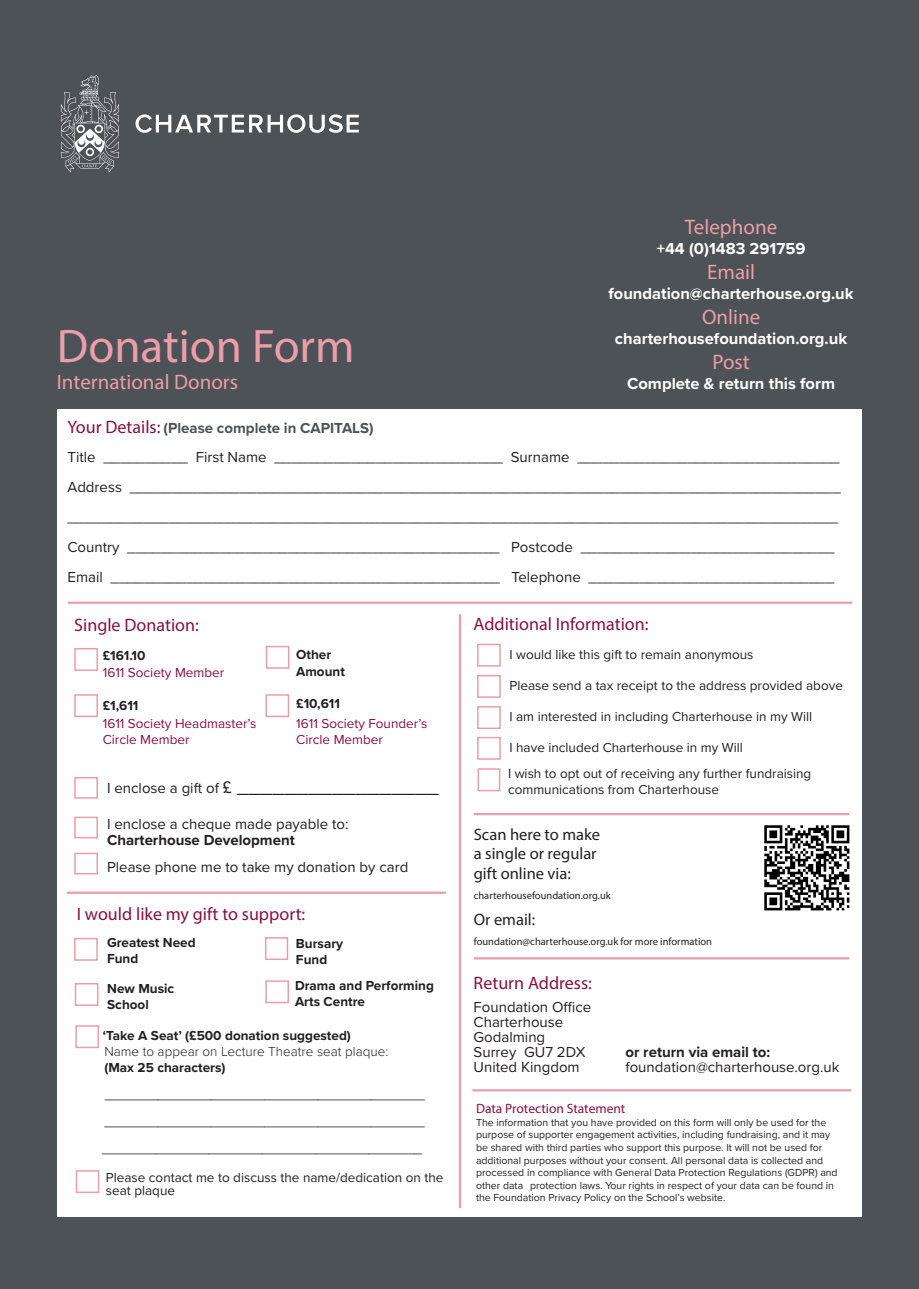
<style>
.page{position:relative;width:919px;height:1289px;background:#fff}
.page>*{position:absolute;margin:0;border:0;box-sizing:border-box;transform-origin:0 0}
.t1{font:47.25px "Myriad Pro";color:#eb9daa}
.t2{font:21px "Myriad Pro";color:#eb9daa}
.t3{font:21px "Proxima Nova";color:#231f20}
.t4{font:18px "Myriad Pro";color:#88113c}
.t5{font:700 16.5px "Proxima Nova";color:#fff}
.t6{font:16.5px "Myriad Pro";color:#231f20}
.t7{font:15px "Proxima Nova";color:#231f20}
.t8{font:700 15px "Proxima Nova";color:#231f20}
.t9{font:700 15px "Proxima Nova";color:#4d5256}
.t10{font:13.5px/13.5px "Proxima Nova";color:#231f20}
.t11{font:700 13.5px/16.2px "Proxima Nova";color:#231f20}
.t12{font:13.5px/16.2px "Proxima Nova";color:#88113c}
.t13{font:300 13.5px "Proxima Nova";color:#231f20}
.t14{font:13.5px "Myriad Pro";color:#88113c}
.t15{font:10.5px/12.6px "Proxima Nova";color:#231f20}
.t16{font:10.5px "Myriad Pro";color:#231f20}
.s1{font-family:"Myriad Pro";font-weight:400;font-size:18px;color:#88113c}
.s2{font-size:15px}
</style>
<div class="page">
<div style="left:0;top:0;width:918px;height:1288px;background:#4d5256"></div>
<div style="left:57px;top:409px;width:804px;height:807px;background:#fff"></div>
<hr style="left:68px;top:601px;width:784px;height:3px;background:#eb9daa">
<hr style="left:473px;top:813px;width:376px;height:2px;background:#eb9daa">
<hr style="left:459px;top:614px;width:2px;height:594px;background:#eb9daa">
<div style="left:74px;top:816px;width:24px;height:22px;border:2px solid #eb9daa"></div>
<div style="left:74px;top:852px;width:24px;height:22px;border:2px solid #eb9daa"></div>
<div style="left:74px;top:777px;width:24px;height:21px;border:2px solid #eb9daa"></div>
<div style="left:74px;top:648px;width:24px;height:23px;border:2px solid #eb9daa"></div>
<div style="left:74px;top:694px;width:24px;height:23px;border:2px solid #eb9daa"></div>
<div style="left:265px;top:694px;width:24px;height:23px;border:2px solid #eb9daa"></div>
<div style="left:266px;top:646px;width:23px;height:22px;border:2px solid #eb9daa"></div>
<hr style="left:67px;top:891px;width:379px;height:2px;background:#eb9daa">
<hr style="left:473px;top:957px;width:376px;height:2px;background:#eb9daa">
<svg style="left:135px;top:114px;width:224px;height:19px"></svg>
<svg style="left:61px;top:75px;width:58px;height:97px"></svg>
<img style="left:764px;top:825px;width:85px;height:85px">
<div style="left:477px;top:643px;width:23px;height:23px;border:2px solid #eb9daa"></div>
<div style="left:477px;top:675px;width:23px;height:23px;border:2px solid #eb9daa"></div>
<div style="left:477px;top:706px;width:23px;height:23px;border:2px solid #eb9daa"></div>
<div style="left:477px;top:736px;width:23px;height:23px;border:2px solid #eb9daa"></div>
<div style="left:265px;top:980px;width:24px;height:23px;border:2px solid #eb9daa"></div>
<div style="left:75px;top:983px;width:23px;height:22px;border:2px solid #eb9daa"></div>
<div style="left:74px;top:937px;width:24px;height:23px;border:2px solid #eb9daa"></div>
<div style="left:265px;top:937px;width:23px;height:23px;border:2px solid #eb9daa"></div>
<div style="left:75px;top:1025px;width:24px;height:23px;border:2px solid #eb9daa"></div>
<hr style="left:472px;top:1089px;width:379px;height:2px;background:#eb9daa">
<div style="left:76px;top:1170px;width:23px;height:23px;border:2px solid #eb9daa"></div>
<div style="left:477px;top:768px;width:23px;height:23px;border:2px solid #eb9daa"></div>
<p class="t1" style="left:57px;top:317px;width:299px">Donation Form</p>
<p class="t2" style="left:57px;top:369px;width:183px">International Donors</p>
<p class="t2" style="left:685px;top:214px;width:94px">Telephone</p>
<p class="t5" style="left:656px;top:236px;width:150px">+44 (0)1483 291759</p>
<p class="t2" style="left:707px;top:259px;width:49px">Email</p>
<p class="t5" style="left:608px;top:281px;width:246px">foundation@charterhouse.org.uk</p>
<p class="t2" style="left:702px;top:304px;width:60px">Online</p>
<p class="t5" style="left:615px;top:326px;width:234px">charterhousefoundation.org.uk</p>
<p class="t2" style="left:712px;top:349px;width:39px">Post</p>
<p class="t5" style="left:627px;top:371px;width:209px">Complete &amp; return this form</p>
<p class="t9" style="left:67px;top:417px;width:307px"><span class="s1">Your Details:</span> (Please complete in CAPITALS)</p>
<p class="t7" style="left:67px;top:446px;width:773px">Title __________ First Name ___________________________ Surname _______________________________</p>
<p class="t7" style="left:67px;top:476px;width:774px">Address ____________________________________________________________________________________</p>
<p class="t7" style="left:67px;top:506px;width:771px">___________________________________________________________________________________________</p>
<p class="t7" style="left:67px;top:536px;width:768px">Country ____________________________________________ Postcode ______________________________</p>
<p class="t7" style="left:67px;top:566px;width:768px">Email ______________________________________________ Telephone _____________________________</p>
<p class="t4" style="left:74px;top:613px;width:126px">Single Donation:</p>
<p class="t11" style="left:103px;top:647px;width:44px">£161.10</p>
<p class="t11" style="left:296px;top:646px;width:37px">Other</p>
<p class="t12" style="left:103px;top:664px;width:123px">1611 Society Member</p>
<p class="t11" style="left:296px;top:662px;width:50px">Amount</p>
<p class="t12" style="left:103px;top:714px;width:155px">1611 Society Headmaster’s</p>
<p class="t12" style="left:103px;top:730px;width:88px">Circle Member</p>
<p class="t11" style="left:103px;top:696px;width:37px">£1,611</p>
<p class="t11" style="left:296px;top:695px;width:45px">£10,611</p>
<p class="t12" style="left:296px;top:714px;width:133px">1611 Society Founder’s<br>Circle Member</p>
<p class="t3" style="left:107px;top:770px;width:333px"><span class="s2">I enclose a gift of</span> £ _________________</p>
<p class="t7" style="left:107px;top:812px;width:243px">I enclose a cheque made payable to:</p>
<p class="t8" style="left:107px;top:828px;width:189px">Charterhouse Development</p>
<p class="t7" style="left:107px;top:855px;width:303px">Please phone me to take my donation by card</p>
<p class="t4" style="left:77px;top:902px;width:230px">I would like my gift to support:</p>
<p class="t11" style="left:296px;top:934px;width:49px">Bursary<br>Fund</p>
<p class="t11" style="left:107px;top:979px;width:69px">New Music</p>
<p class="t11" style="left:107px;top:995px;width:43px">School</p>
<p class="t11" style="left:107px;top:934px;width:90px">Greatest Need</p>
<p class="t11" style="left:107px;top:950px;width:33px">Fund</p>
<p class="t11" style="left:295px;top:977px;width:140px">Drama and Performing</p>
<p class="t11" style="left:295px;top:993px;width:71px">Arts Centre</p>
<p class="t11" style="left:103px;top:1027px;width:250px">‘Take A Seat’ (£500 donation suggested)</p>
<p class="t13" style="left:104px;top:1041px;width:285px">Name to appear on Lecture Theatre seat plaque:</p>
<p class="t11" style="left:104px;top:1059px;width:123px">(Max 25 characters)</p>
<p class="t10" style="left:105px;top:1086px;width:321px">__________________________________________</p>
<p class="t10" style="left:105px;top:1114px;width:321px">__________________________________________</p>
<p class="t10" style="left:102px;top:1140px;width:321px">__________________________________________</p>
<p class="t10" style="left:106px;top:1169px;width:339px">Please contact me to discuss the name/dedication on the seat plaque</p>
<p class="t4" style="left:473px;top:612px;width:176px">Additional Information:</p>
<p class="t10" style="left:509px;top:647px;width:246px">I would like this gift to remain anonymous</p>
<p class="t10" style="left:509px;top:678px;width:335px">Please send a tax receipt to the address provided above</p>
<p class="t10" style="left:509px;top:709px;width:304px">I am interested in including Charterhouse in my Will</p>
<p class="t10" style="left:509px;top:740px;width:235px">I have included Charterhouse in my Will</p>
<p class="t10" style="left:508px;top:765px;width:305px">I wish to opt out of receiving any further fundraising</p>
<p class="t10" style="left:508px;top:782px;width:212px">communications from Charterhouse</p>
<p class="t6" style="left:473px;top:823px;width:128px">Scan here to make</p>
<p class="t6" style="left:473px;top:843px;width:124px">a single or regular</p>
<p class="t6" style="left:473px;top:863px;width:99px">gift online via:</p>
<p class="t16" style="left:473px;top:889px;width:138px">charterhousefoundation.org.uk</p>
<p class="t6" style="left:473px;top:909px;width:63px">Or email:</p>
<p class="t16" style="left:473px;top:935px;width:240px">foundation@charterhouse.org.uk for more information</p>
<p class="t4" style="left:473px;top:972px;width:120px">Return Address:</p>
<p class="t7" style="left:473px;top:996px;width:119px">Foundation Office</p>
<p class="t7" style="left:473px;top:1011px;width:91px">Charterhouse</p>
<p class="t7" style="left:473px;top:1026px;width:73px">Godalming</p>
<p class="t7" style="left:473px;top:1041px;width:113px">Surrey GU7 2DX</p>
<p class="t7" style="left:473px;top:1056px;width:108px">United Kingdom</p>
<p class="t8" style="left:625px;top:1040px;width:146px">or return via email to:</p>
<p class="t7" style="left:625px;top:1055px;width:215px">foundation@charterhouse.org.uk</p>
<p class="t14" style="left:476px;top:1100px;width:151px">Data Protection Statement</p>
<p class="t15" style="left:476px;top:1115px;width:363px">The information that you have provided on this form will only be used for the purpose of supporter engagement activities, including fundraising, and it may be shared with third parties who support this purpose. It will not be used for additional purposes without your consent. All personal data is collected and processed in compliance with General Data Protection Regulations (GDPR) and other data protection laws. Your rights in respect of your data can be found in the Foundation Privacy Policy on the School’s website.</p>
</div>
